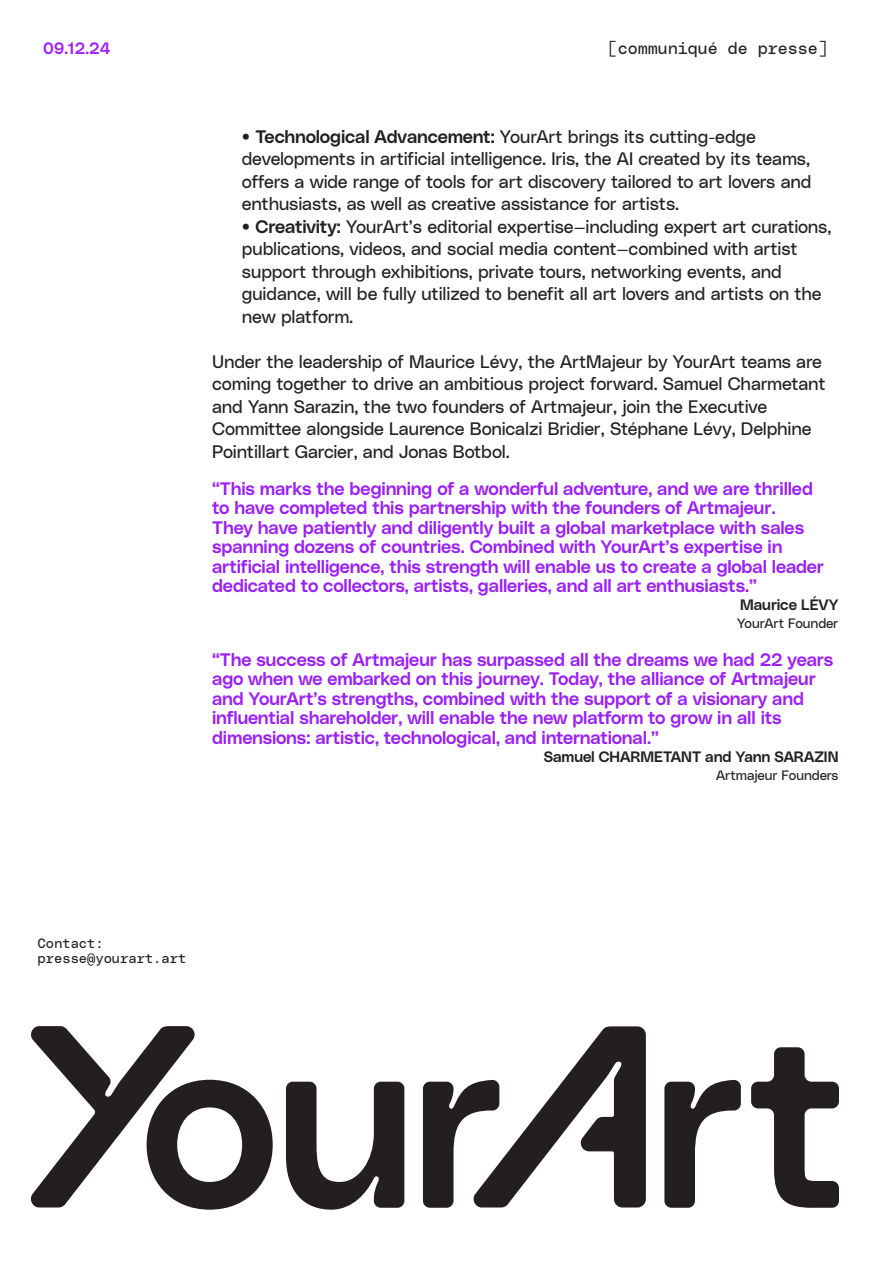
<style>
.page{position:relative;width:893px;height:1263px;background:#fff}
.page>*{position:absolute;margin:0;border:0;box-sizing:border-box;transform-origin:0 0}
.COURANT{font:18px/22.5px "Poly Sans Neutral";letter-spacing:-.01em;color:#231f20}
.ADRESSE{font:18px/19.5px "Poly Sans Median";letter-spacing:-.01em;color:#9b20f7}
.KEYWORDS{font:16.5px "Poly Sans Neutral Mono";color:#231f20}
.ADRESSE-2{font:16.5px "Poly Sans Median";color:#9b20f7}
.COURANT-2{font:15px "Poly Sans Median";color:#231f20}
.t1{font:13.65px/15.6px "Poly Sans Neutral Mono";color:#231f20}
.COURANT-3{font:13.5px "Poly Sans Neutral";letter-spacing:-.01em;color:#231f20}
.s1{font-family:"Poly Sans Median"}
</style>
<div class="page">
<svg style="left:286px;top:1082px;width:118px;height:128px"></svg>
<svg style="left:423px;top:1026px;width:223px;height:182px"></svg>
<svg style="left:664px;top:1080px;width:77px;height:128px"></svg>
<svg style="left:751px;top:1047px;width:88px;height:161px"></svg>
<svg style="left:30px;top:1026px;width:243px;height:184px"></svg>
<p class="ADRESSE-2" style="left:43px;top:35px;width:69px">09.12.24</p>
<p class="KEYWORDS" style="left:608px;top:36px;width:221px">[communiqué de presse]</p>
<p class="COURANT" style="left:242px;top:124px;width:571px">• <span class="s1">Technological Advancement:</span> YourArt brings its cutting-edge developments in artificial intelligence. Iris, the AI created by its teams, offers a wide range of tools for art discovery tailored to art lovers and enthusiasts, as well as creative assistance for artists.</p>
<p class="COURANT" style="left:242px;top:214px;width:591px">• <span class="s1">Creativity:</span> YourArt’s editorial expertise—including expert art curations, publications, videos, and social media content—combined with artist support through exhibitions, private tours, networking events, and guidance, will be fully utilized to benefit all art lovers and artists on the new platform.</p>
<p class="COURANT" style="left:212px;top:349px;width:615px">Under the leadership of Maurice Lévy, the ArtMajeur by YourArt teams are coming together to drive an ambitious project forward. Samuel Charmetant and Yann Sarazin, the two founders of Artmajeur, join the Executive Committee alongside Laurence Bonicalzi Bridier, Stéphane Lévy, Delphine Pointillart Garcier, and Jonas Botbol.</p>
<p class="ADRESSE" style="left:212px;top:477px;width:613px">“This marks the beginning of a wonderful adventure, and we are thrilled to have completed this partnership with the founders of Artmajeur.<br>They have patiently and diligently built a global marketplace with sales spanning dozens of countries. Combined with YourArt’s expertise in artificial intelligence, this strength will enable us to create a global leader dedicated to collectors, artists, galleries, and all art enthusiasts.”</p>
<p class="COURANT-2" style="left:740px;top:593px;width:100px">Maurice LÉVY</p>
<p class="COURANT-3" style="left:737px;top:613px;width:103px">YourArt Founder</p>
<p class="ADRESSE" style="left:212px;top:648px;width:623px">“The success of Artmajeur has surpassed all the dreams we had 22 years ago when we embarked on this journey. Today, the alliance of Artmajeur and YourArt’s strengths, combined with the support of a visionary and influential shareholder, will enable the new platform to grow in all its dimensions: artistic, technological, and international.”</p>
<p class="COURANT-2" style="left:544px;top:745px;width:296px">Samuel CHARMETANT and Yann SARAZIN</p>
<p class="COURANT-3" style="left:716px;top:765px;width:124px">Artmajeur Founders</p>
<p class="t1" style="left:38px;top:934px;width:150px">Contact: presse@yourart.art</p>
</div>
